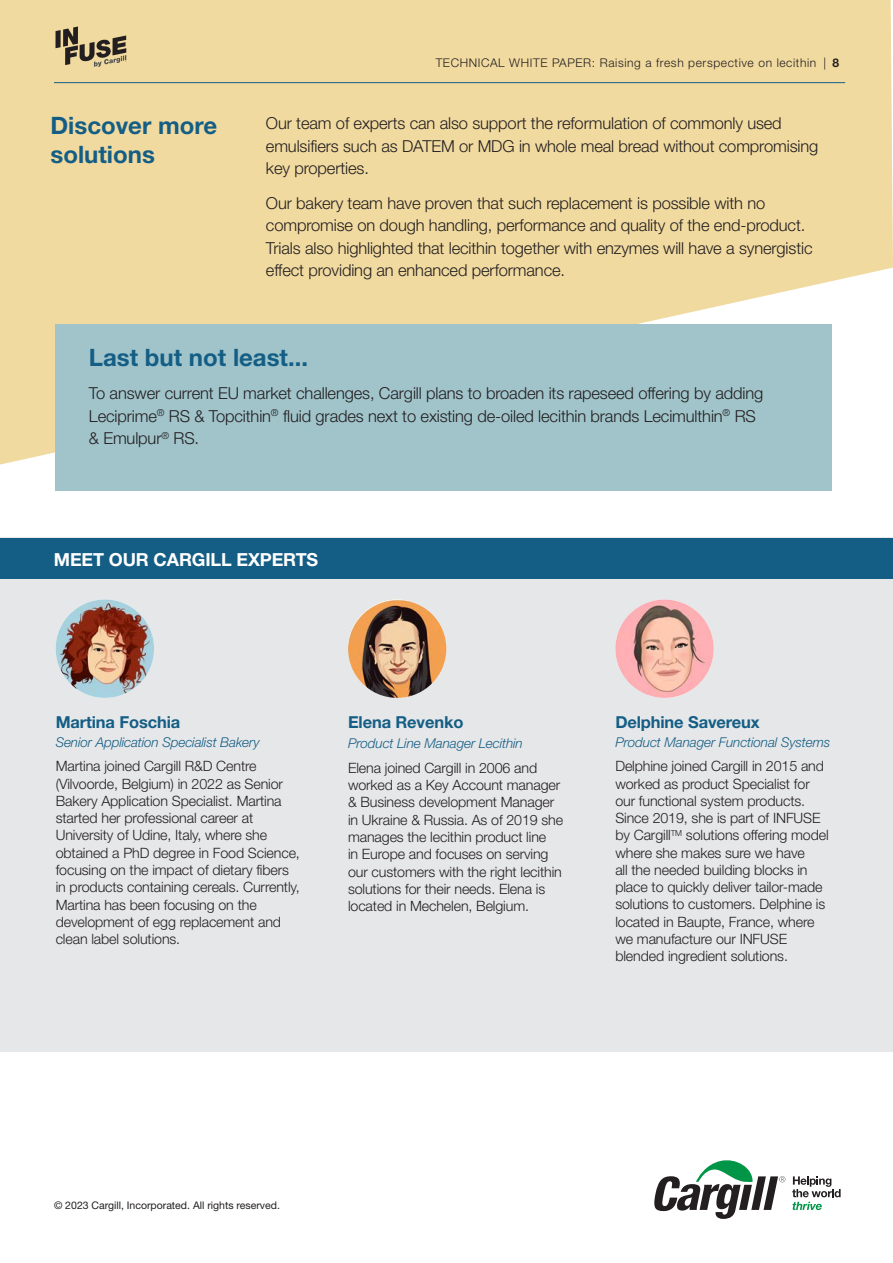
<style>
.page{position:relative;width:893px;height:1263px;background:#fff}
.page>*{position:absolute;margin:0;border:0;box-sizing:border-box;transform-origin:0 0}
.t1{font:700 24px/28.5px "Helvetica Neue LT Std";color:#145e85}
.t2{font:700 18px "Helvetica Neue LT Std";letter-spacing:-.01em;color:#fff}
.t3{font:300 16.5px/22.5px "Helvetica Neue LT Std";letter-spacing:-.01em;color:#231f20}
.t4{font:700 16.5px "Helvetica Neue LT Std";letter-spacing:-.01em;color:#145e85}
.t5{font:300 14.25px/17.2px "Helvetica Neue LT Std";letter-spacing:-.01em;color:#231f20}
.t6{font:italic 300 13.5px "Helvetica Neue LT Std";letter-spacing:-.01em;color:#145e85}
.t7{font:300 12px "Helvetica Neue LT Std";letter-spacing:.05em;color:#231f20}
.t8{font:10.5px "Helvetica Neue LT Std";color:#231f20}
.s1{font-weight:700}
</style>
<div class="page">
<svg style="left:654px;top:1160px;width:131px;height:59px"></svg>
<svg style="left:792px;top:1176px;width:49px;height:34px"></svg>
<div style="left:0;top:0;width:893px;height:465px;background:#f1daa0"></div>
<svg style="left:56px;top:27px;width:70px;height:40px;background:#a49470"></svg>
<hr style="left:54px;top:82px;width:791px;height:1px;background:#145e85">
<div style="left:0;top:537px;width:893px;height:514px;background:#e6e7e9"></div>
<div style="left:0;top:539px;width:893px;height:40px;background:#145e85"></div>
<img style="left:348px;top:599px;width:98px;height:99px;border-radius:49px">
<img style="left:56px;top:599px;width:98px;height:99px;border-radius:49px">
<img style="left:615px;top:599px;width:99px;height:99px;border-radius:49px">
<div style="left:56px;top:324px;width:776px;height:166px;background:#a0c4ca"></div>
<p class="t1" style="left:50px;top:111px;width:168px">Discover more solutions</p>
<p class="t7" style="left:436px;top:55px;width:405px">TECHNICAL WHITE PAPER: Raising a fresh perspective on lecithin | <span class="s1">8</span></p>
<p class="t3" style="left:266px;top:112px;width:554px">Our team of experts can also support the reformulation of commonly used emulsifiers such as DATEM or MDG in whole meal bread without compromising key properties.</p>
<p class="t3" style="left:266px;top:191px;width:548px">Our bakery team have proven that such replacement is possible with no compromise on dough handling, performance and quality of the end-product.<br>Trials also highlighted that lecithin together with enzymes will have a synergistic effect providing an enhanced performance.</p>
<p class="t1" style="left:89px;top:342px;width:221px">Last but not least...</p>
<p class="t3" style="left:89px;top:382px;width:676px">To answer current EU market challenges, Cargill plans to broaden its rapeseed offering by adding<br>Leciprime<sup>®</sup> RS &amp; Topcithin<sup>®</sup> fluid grades next to existing de-oiled lecithin brands Lecimulthin<sup>®</sup> RS &amp; Emulpur<sup>®</sup> RS.</p>
<p class="t2" style="left:54px;top:548px;width:266px">MEET OUR CARGILL EXPERTS</p>
<p class="t4" style="left:56px;top:712px;width:126px">Martina Foschia</p>
<p class="t6" style="left:56px;top:734px;width:206px">Senior Application Specialist Bakery</p>
<p class="t5" style="left:56px;top:757px;width:246px">Martina joined Cargill R&amp;D Centre (Vilvoorde, Belgium) in 2022 as Senior Bakery Application Specialist. Martina started her professional career at University of Udine, Italy, where she obtained a PhD degree in Food Science, focusing on the impact of dietary fibers in products containing cereals. Currently, Martina has been focusing on the development of egg replacement and clean label solutions.</p>
<p class="t4" style="left:348px;top:712px;width:117px">Elena Revenko</p>
<p class="t6" style="left:348px;top:735px;width:176px">Product Line Manager Lecithin</p>
<p class="t5" style="left:348px;top:759px;width:217px">Elena joined Cargill in 2006 and worked as a Key Account manager &amp; Business development Manager in Ukraine &amp; Russia. As of 2019 she manages the lecithin product line<br>in Europe and focuses on serving our customers with the right lecithin solutions for their needs. Elena is located in Mechelen, Belgium.</p>
<p class="t4" style="left:615px;top:712px;width:146px">Delphine Savereux</p>
<p class="t6" style="left:615px;top:734px;width:216px">Product Manager Functional Systems</p>
<p class="t5" style="left:615px;top:757px;width:215px">Delphine joined Cargill in 2015 and worked as product Specialist for our functional system products.<br>Since 2019, she is part of INFUSE by Cargill<sup>TM</sup> solutions offering model where she makes sure we have<br>all the needed building blocks in place to quickly deliver tailor-made solutions to customers. Delphine is located in Baupte, France, where we manufacture our INFUSE blended ingredient solutions.</p>
<p class="t8" style="left:54px;top:1199px;width:227px">© 2023 Cargill, Incorporated. All rights reserved.</p>
</div>
